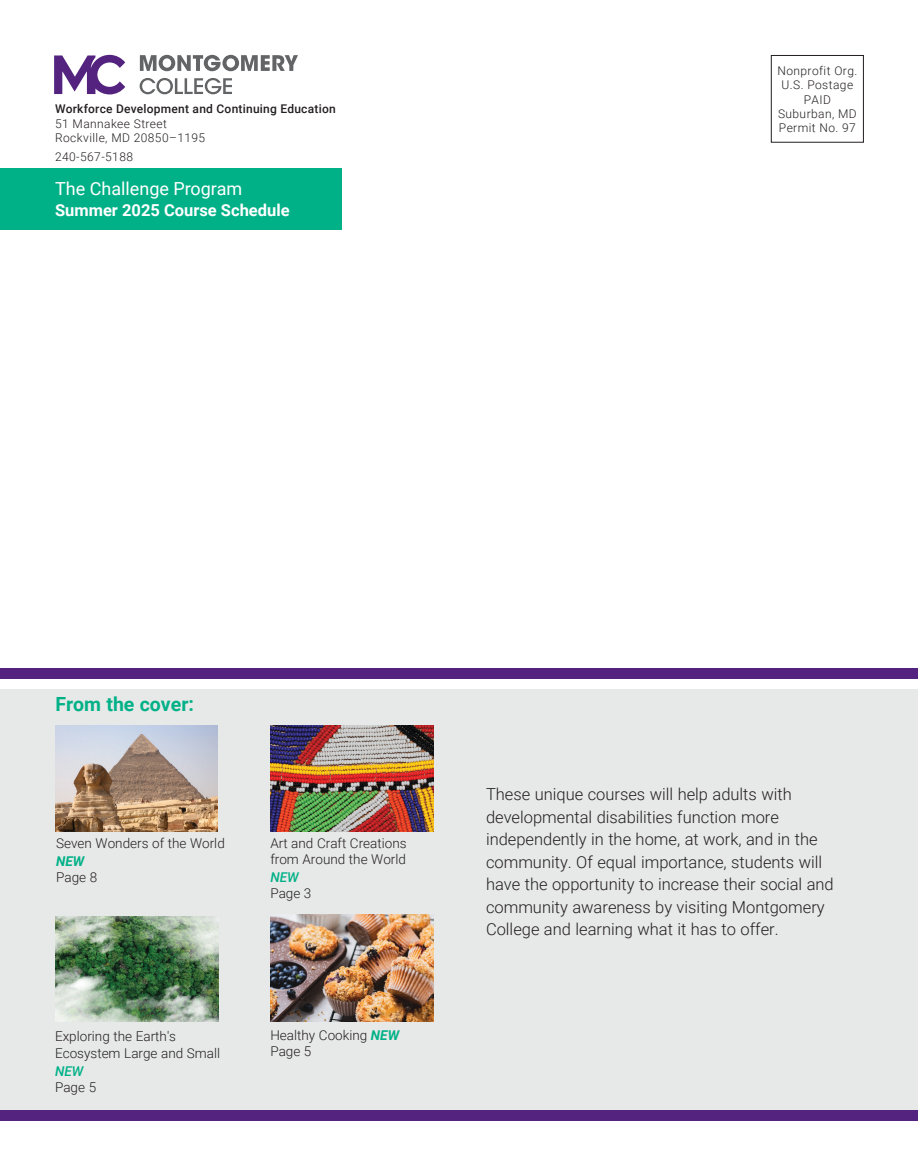
<style>
.page{position:relative;width:918px;height:1175px;background:#fff}
.page>*{position:absolute;margin:0;border:0;box-sizing:border-box;transform-origin:0 0}
.COURSE_TITLE{font:700 19.5px "Roboto";color:#00b187}
.t1{font:18px "Roboto";color:#fff}
.DESCRIPTION__CRN_INFO___TABS{font:300 16.5px/22.5px "Roboto";color:#231f20}
.t2{font:700 16.5px "Roboto";color:#fff}
.General_Information_text{font:300 13.5px/16.2px "Roboto";color:#231f20}
.COURSE_TITLE-2{font:300 13.5px/18px "Roboto";color:#231f20}
.chart_2024{font:300 13.5px/16.2px "Roboto";color:#231f20}
.chart_2024-2{font:italic 500 13.5px "Roboto";color:#00b187}
.t3{font:300 12px "Roboto";letter-spacing:.035em;color:#231f20}
.t4{font:500 12px "Roboto";letter-spacing:.02em;color:#231f20}
.s1{font-weight:700;font-style:italic;color:#00b187}
.s2{font-weight:500;font-style:italic;color:#00b187}
</style>
<div class="page">
<div style="left:0;top:168px;width:341px;height:62px;background:#00b187"></div>
<div style="left:0;top:688px;width:918px;height:424px;background:#e7e8e8"></div>
<div style="left:771px;top:55px;width:93px;height:88px;border:1px solid #231f20"></div>
<div style="left:0;top:668px;width:918px;height:10px;background:#53237f"></div>
<div style="left:0;top:1110px;width:918px;height:10px;background:#53237f"></div>
<svg style="left:54px;top:55px;width:71px;height:39px"></svg>
<svg style="left:140px;top:55px;width:158px;height:16px"></svg>
<svg style="left:140px;top:78px;width:92px;height:16px"></svg>
<img style="left:270px;top:725px;width:163px;height:106px">
<img style="left:270px;top:915px;width:163px;height:106px">
<img style="left:55px;top:916px;width:163px;height:105px">
<img style="left:56px;top:725px;width:162px;height:106px">
<p class="t4" style="left:55px;top:101px;width:282px">Workforce Development and Continuing Education</p>
<p class="t3" style="left:55px;top:115px;width:113px">51 Mannakee Street</p>
<p class="t3" style="left:55px;top:129px;width:152px">Rockville, MD 20850–1195</p>
<p class="t3" style="left:55px;top:149px;width:79px">240-567-5188</p>
<h1 class="t1" style="left:55px;top:176px;width:189px">The Challenge Program</h1>
<h1 class="t2" style="left:55px;top:198px;width:236px">Summer 2025 Course Schedule</h1>
<p class="t3" style="left:778px;top:63px;width:81px">Nonprofit Org.</p>
<p class="t3" style="left:782px;top:77px;width:73px">U.S. Postage</p>
<p class="t3" style="left:804px;top:91px;width:29px">PAID</p>
<p class="t3" style="left:778px;top:105px;width:80px">Suburban, MD</p>
<p class="t3" style="left:779px;top:120px;width:79px">Permit No. 97</p>
<p class="COURSE_TITLE" style="left:55px;top:690px;width:140px">From the cover:</p>
<p class="COURSE_TITLE-2" style="left:56px;top:833px;width:170px">Seven Wonders of the World<br><span class="s1">NEW</span></p>
<p class="General_Information_text" style="left:56px;top:868px;width:43px">Page 8</p>
<p class="General_Information_text" style="left:270px;top:834px;width:138px">Art and Craft Creations from Around the World</p>
<p class="General_Information_text" style="left:270px;top:868px;width:43px"><span class="s2">NEW<br></span>Page 3</p>
<p class="chart_2024" style="left:55px;top:1028px;width:167px">Exploring the Earth's<br>Ecosystem Large and Small</p>
<p class="chart_2024-2" style="left:55px;top:1061px;width:30px">NEW</p>
<p class="General_Information_text" style="left:55px;top:1078px;width:43px">Page 5</p>
<p class="COURSE_TITLE-2" style="left:270px;top:1025px;width:130px">Healthy Cooking <span class="s1">NEW</span></p>
<p class="General_Information_text" style="left:270px;top:1042px;width:43px">Page 5</p>
<p class="DESCRIPTION__CRN_INFO___TABS" style="left:486px;top:782px;width:349px">These unique courses will help adults with developmental disabilities function more independently in the home, at work, and in the community. Of equal importance, students will have the opportunity to increase their social and community awareness by visiting Montgomery College and learning what it has to offer.</p>
</div>
